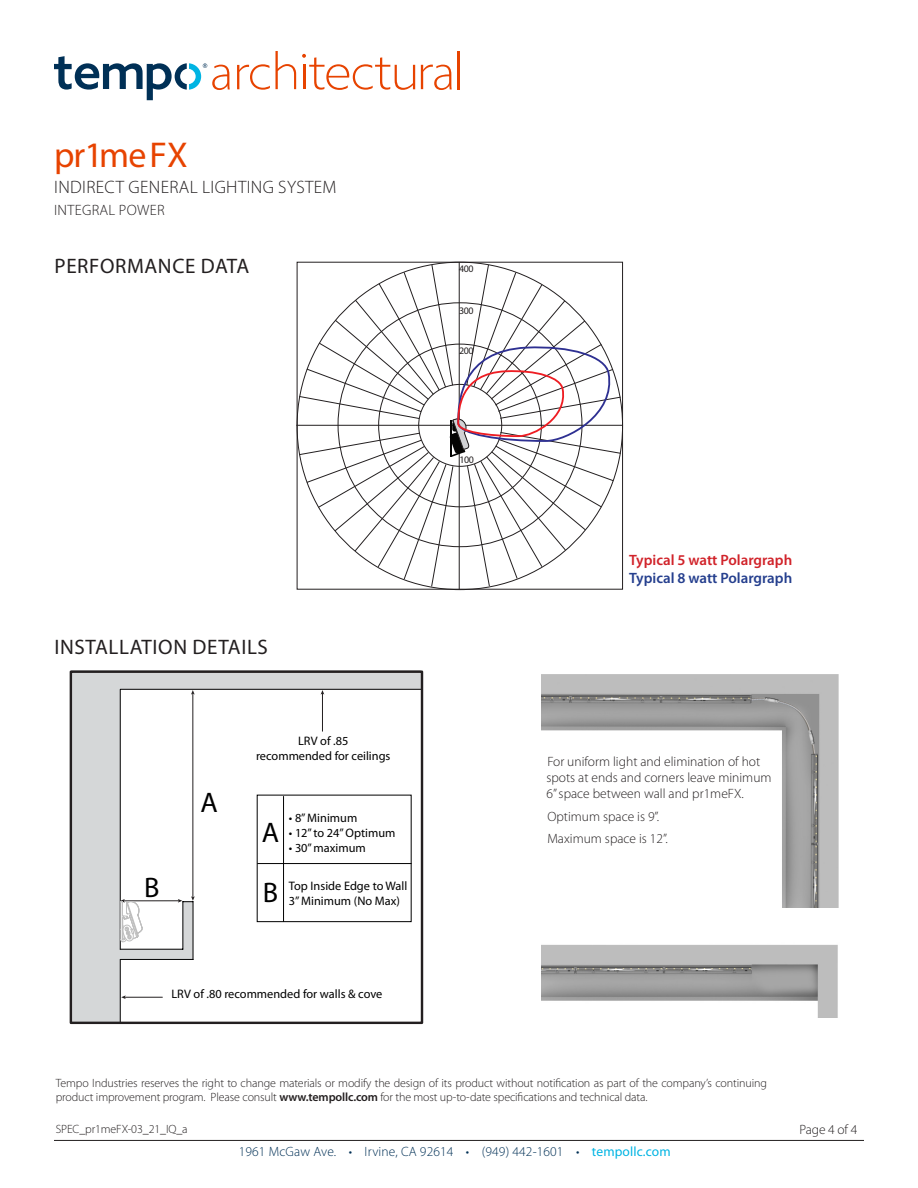
<style>
.page{position:relative;width:918px;height:1188px;background:#fff}
.page>*{position:absolute;margin:0;border:0;box-sizing:border-box;transform-origin:0 0}
.Head{font:36px "Myriad Pro";letter-spacing:-.025em;color:#e74300}
.t1{font:28.35px/59.6px "Myriad Pro";color:#000}
.t2{font:21px "Myriad Pro";letter-spacing:.03em;color:#231f20}
.Head-2{font:300 18px "Myriad Pro";letter-spacing:.02em;color:#231f20}
.Text{font:600 15px "Myriad Pro";color:#d1232a}
.Text-2{font:600 15px "Myriad Pro";color:#253f8e}
.Head-3{font:300 15px "Myriad Pro";letter-spacing:.02em;color:#231f20}
.t3{font:300 13.5px/16.2px "Myriad Pro";color:#231f20}
.t4{font:300 13.5px "Myriad Pro";letter-spacing:.01em;color:#003056}
.t5{font:12.3px/14.9px "Myriad Pro";color:#000;text-align:center}
.t6{font:300 12px/14.4px "Myriad Pro";letter-spacing:-.01em;color:#231f20}
.t7{font:9.9px "Myriad Pro";letter-spacing:-.05em;color:#231f20}
.s1{font-weight:600}
.s2{font-weight:400;color:#00b4e3}
</style>
<div class="page">
<hr style="left:54px;top:1140px;width:810px;height:1px;background:#231f20">
<hr style="left:458px;top:51px;width:2px;height:38px;background:#e74300">
<svg style="left:237px;top:51px;width:59px;height:39px"></svg>
<svg style="left:302px;top:54px;width:113px;height:36px"></svg>
<svg style="left:421px;top:65px;width:31px;height:25px"></svg>
<svg style="left:54px;top:56px;width:176px;height:44px"></svg>
<hr style="left:296px;top:425px;width:327px;height:1px;background:#231f20">
<hr style="left:459px;top:262px;width:1px;height:328px;background:#231f20">
<svg style="left:298px;top:264px;width:324px;height:323px"></svg>
<img style="left:541px;top:674px;width:298px;height:233px">
<svg style="left:73px;top:673px;width:347px;height:250px"></svg>
<hr style="left:322px;top:693px;width:1px;height:38px;background:#231f20">
<svg style="left:321px;top:690px;width:3px;height:5px"></svg>
<div style="left:70px;top:670px;width:353px;height:354px;border:2px solid #231f20"></div>
<hr style="left:257px;top:863px;width:155px;height:1px;background:#000">
<hr style="left:283px;top:796px;width:1px;height:126px;background:#000">
<svg style="left:71px;top:686px;width:124px;height:337px"></svg>
<img style="left:541px;top:944px;width:297px;height:73px">
<p class="Head" style="left:54px;top:133px;width:135px">pr1me FX</p>
<p class="Head-2" style="left:54px;top:176px;width:284px">INDIRECT GENERAL LIGHTING SYSTEM</p>
<p class="Head-3" style="left:54px;top:201px;width:112px">INTEGRAL POWER</p>
<p class="t2" style="left:55px;top:253px;width:196px">PERFORMANCE DATA</p>
<p class="t7" style="left:459px;top:262px;width:16px">400</p>
<p class="t7" style="left:459px;top:304px;width:16px">300</p>
<p class="t7" style="left:459px;top:344px;width:16px">200</p>
<p class="t7" style="left:459px;top:453px;width:16px">100</p>
<p class="t2" style="left:55px;top:634px;width:215px">INSTALLATION DETAILS</p>
<p class="t1" style="left:144px;top:857px;width:17px">B</p>
<p class="t1" style="left:200px;top:773px;width:19px">A</p>
<p class="t5" style="left:256px;top:733px;width:136px">LRV of .85<br>recommended for ceilings</p>
<p class="t1" style="left:262px;top:803px;width:19px">A<br>B</p>
<p class="t5" style="left:289px;top:810px;width:70px">• 8” Minimum</p>
<p class="t5" style="left:289px;top:825px;width:108px">• 12” to 24” Optimum</p>
<p class="t5" style="left:289px;top:840px;width:78px">• 30” maximum</p>
<p class="t5" style="left:289px;top:878px;width:120px;text-align:left">Top Inside Edge to Wall<br>3” Minimum (No Max)</p>
<p class="t5" style="left:171px;top:986px;width:212px">LRV of .80 recommended for walls &amp; cove</p>
<p class="Text" style="left:629px;top:550px;width:165px">Typical 5 watt Polargraph</p>
<p class="Text-2" style="left:629px;top:568px;width:165px">Typical 8 watt Polargraph</p>
<p class="t3" style="left:546px;top:753px;width:227px">For uniform light and elimination of hot spots at ends and corners leave minimum<br>6” space between wall and pr1meFX.</p>
<p class="t3" style="left:547px;top:808px;width:113px">Optimum space is 9”.</p>
<p class="t3" style="left:547px;top:830px;width:122px">Maximum space is 12”.</p>
<p class="t6" style="left:56px;top:1075px;width:713px">Tempo Industries reserves the right to change materials or modify the design of its product without notification as part of the company’s continuing product improvement program. Please consult <span class="s1">www.tempollc.com</span> for the most up-to-date specifications and technical data.</p>
<p class="t6" style="left:56px;top:1122px;width:133px">SPEC_pr1meFX-03_21_IQ_a</p>
<p class="t3" style="left:800px;top:1122px;width:59px">Page 4 of 4</p>
<p class="t4" style="left:239px;top:1144px;width:433px">1961 McGaw Ave. • Irvine, CA 92614 • (949) 442-1601 • <span class="s2">tempollc.com</span></p>
</div>
